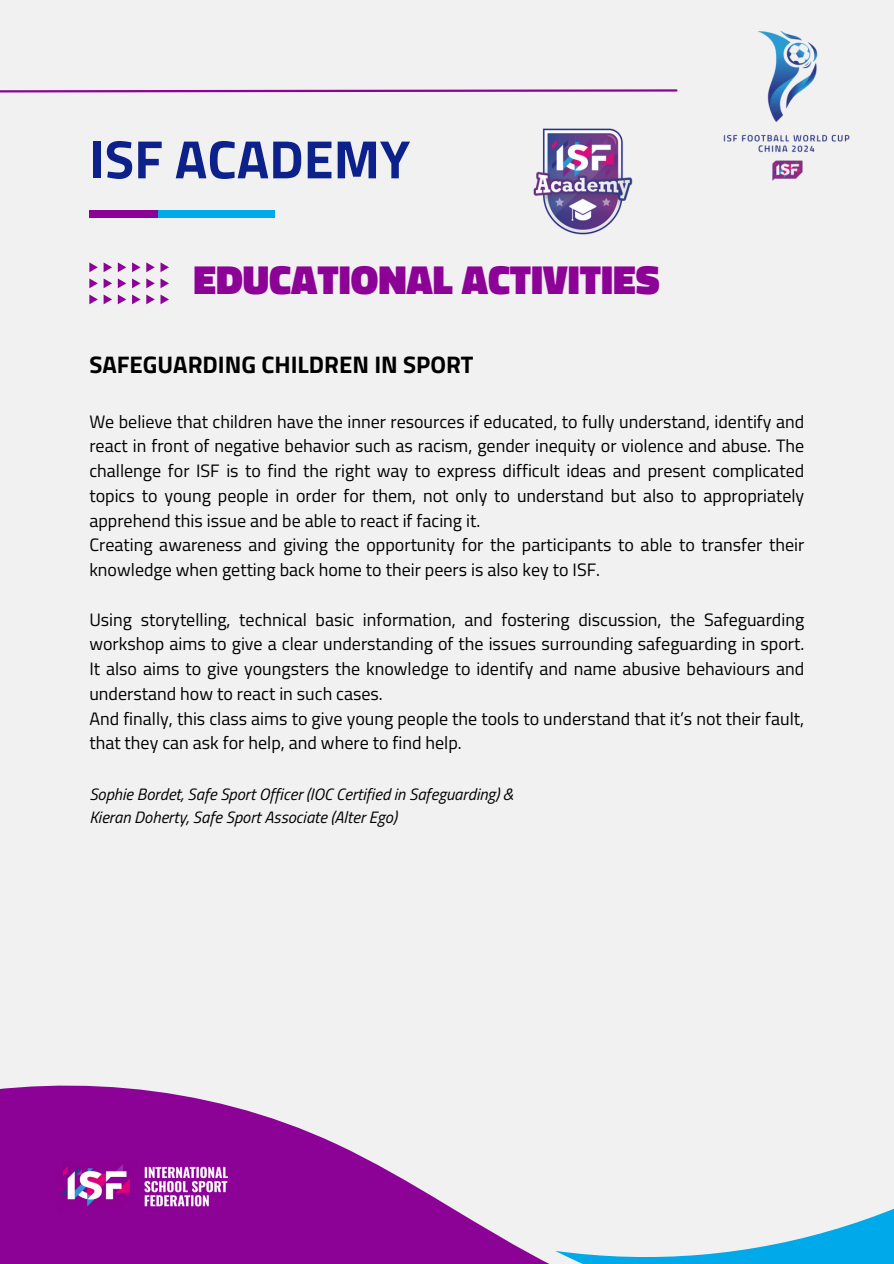
<style>
.page{position:relative;width:894px;height:1264px;background:#fff}
.page>*{position:absolute;margin:0;border:0;box-sizing:border-box;transform-origin:0 0}
.t1{font:700 54px "Titillium Web";color:#0d218a}
.t2{font:900 41.1px "Titillium Web";color:#8d0296}
.t3{font:700 24px "Titillium Web";color:#000}
.t4{font:18px/24.8px "Titillium Web";color:#000;text-align:justify}
.t5{font:italic 16.5px "Titillium Web";color:#000}
</style>
<div class="page">
<div style="left:0;top:0;width:893px;height:1263px;background:#f1f1f1"></div>
<svg style="left:0;top:1085px;width:548px;height:178px;fill:#8d0296"></svg>
<svg style="left:555px;top:1209px;width:338px;height:54px"></svg>
<img style="left:57px;top:1161px;width:170px;height:54px">
<img style="left:533px;top:128px;width:100px;height:107px">
<svg style="left:0;top:89px;width:678px;height:4px"></svg>
<div style="left:89px;top:210px;width:185px;height:8px;background:#00a9ea"></div>
<div style="left:89px;top:210px;width:69px;height:8px;background:#8d0296"></div>
<svg style="left:146px;top:262px;width:23px;height:10px"></svg>
<svg style="left:146px;top:278px;width:23px;height:10px"></svg>
<svg style="left:146px;top:294px;width:23px;height:10px"></svg>
<svg style="left:132px;top:262px;width:8px;height:10px"></svg>
<svg style="left:132px;top:278px;width:8px;height:10px"></svg>
<svg style="left:132px;top:294px;width:8px;height:10px"></svg>
<svg style="left:89px;top:262px;width:37px;height:42px"></svg>
<img style="left:723px;top:30px;width:127px;height:151px">
<p class="t1" style="left:89px;top:117px;width:322px">ISF ACADEMY</p>
<p class="t2" style="left:193px;top:247px;width:467px">EDUCATIONAL ACTIVITIES</p>
<h1 class="t3" style="left:89px;top:346px;width:385px">SAFEGUARDING CHILDREN IN SPORT</h1>
<p class="t4" style="left:89px;top:408px;width:716px">We believe that children have the inner resources if educated, to fully understand, identify and react in front of negative behavior such as racism, gender inequity or violence and abuse. The challenge for ISF is to find the right way to express difficult ideas and present complicated topics to young people in order for them, not only to understand but also to appropriately apprehend this issue and be able to react if facing it.</p>
<p class="t4" style="left:89px;top:532px;width:716px">Creating awareness and giving the opportunity for the participants to able to transfer their knowledge when getting back home to their peers is also key to ISF.</p>
<p class="t4" style="left:89px;top:606px;width:716px">Using storytelling, technical basic information, and fostering discussion, the Safeguarding workshop aims to give a clear understanding of the issues surrounding safeguarding in sport.<br>It also aims to give youngsters the knowledge to identify and name abusive behaviours and understand how to react in such cases.</p>
<h3 class="t4" style="left:89px;top:705px;width:716px">And finally, this class aims to give young people the tools to understand that it’s not their fault, that they can ask for help, and where to find help.</h3>
<p class="t5" style="left:89px;top:781px;width:425px">Sophie Bordet, Safe Sport Officer (IOC Certified in Safeguarding) &amp;</p>
<p class="t5" style="left:89px;top:803px;width:309px">Kieran Doherty, Safe Sport Associate (Alter Ego)</p>
</div>
